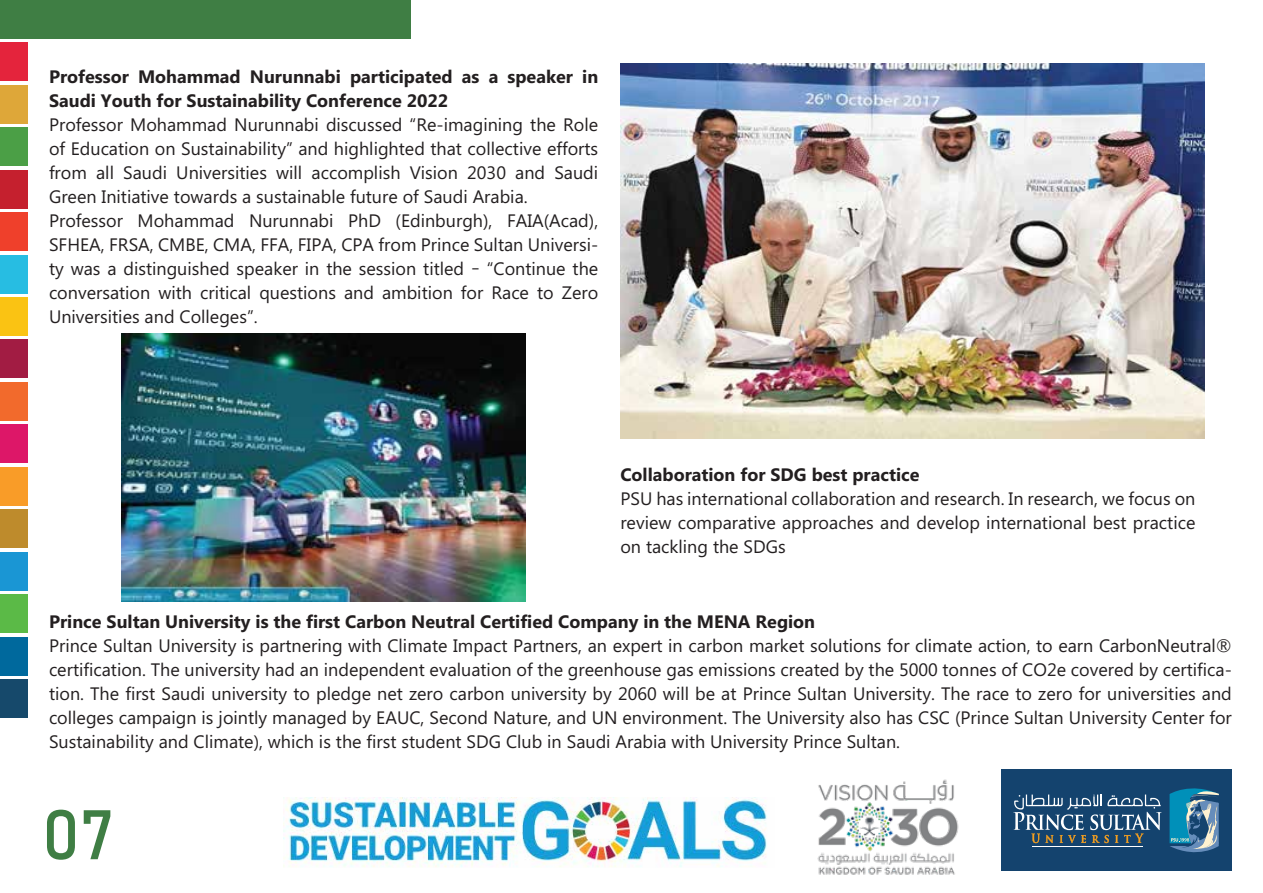
<style>
.page{position:relative;width:1263px;height:893px;background:#fff}
.page>*{position:absolute;margin:0;border:0;box-sizing:border-box;transform-origin:0 0}
.t1{font:69px "Bahnschrift";color:#3f7e44}
.t2{font:18px/24px "Microsoft Phags Pa";color:#231f20;text-align:justify}
.t3{font:700 18px/24px "Microsoft Phags Pa";color:#231f20}
</style>
<div class="page">
<img style="left:817px;top:779px;width:142px;height:96px">
<div style="left:1001px;top:769px;width:231px;height:102px;background:#14436e"></div>
<svg style="left:1169px;top:788px;width:50px;height:65px"></svg>
<hr style="left:1033px;top:846px;width:110px;height:1px;background:#fff">
<svg style="left:1013px;top:794px;width:148px;height:49px"></svg>
<div style="left:0;top:0;width:410px;height:39px;background:#3f7e44"></div>
<div style="left:0;top:42px;width:27px;height:39px;background:#e4243c"></div>
<div style="left:0;top:85px;width:27px;height:39px;background:#dea739"></div>
<div style="left:0;top:127px;width:27px;height:39px;background:#4b9f46"></div>
<div style="left:0;top:170px;width:27px;height:39px;background:#c5202e"></div>
<div style="left:0;top:212px;width:27px;height:39px;background:#ef402b"></div>
<div style="left:0;top:255px;width:27px;height:38px;background:#27bde2"></div>
<div style="left:0;top:297px;width:27px;height:39px;background:#fac313"></div>
<div style="left:0;top:340px;width:27px;height:38px;background:#a21c43"></div>
<div style="left:0;top:382px;width:27px;height:39px;background:#f26a2c"></div>
<div style="left:0;top:424px;width:27px;height:39px;background:#dd1768"></div>
<div style="left:0;top:467px;width:27px;height:39px;background:#f99c28"></div>
<div style="left:0;top:509px;width:27px;height:39px;background:#be8b2c"></div>
<div style="left:0;top:552px;width:27px;height:39px;background:#1a96d4"></div>
<div style="left:0;top:594px;width:27px;height:39px;background:#5bba47"></div>
<div style="left:0;top:637px;width:27px;height:38px;background:#00699d"></div>
<div style="left:0;top:679px;width:27px;height:39px;background:#16496b"></div>
<img style="left:283px;top:798px;width:484px;height:69px">
<img style="left:122px;top:333px;width:403px;height:269px">
<img style="left:620px;top:64px;width:584px;height:374px">
<p class="t3" style="left:49px;top:64px;width:551px">Professor Mohammad Nurunnabi participated as a speaker in<br>Saudi Youth for Sustainability Conference 2022</p>
<p class="t2" style="left:49px;top:112px;width:551px;text-align:left">Professor Mohammad Nurunnabi discussed “Re-imagining the Role of Education on Sustainability” and highlighted that collective efforts from all Saudi Universities will accomplish Vision 2030 and Saudi Green Initiative towards a sustainable future of Saudi Arabia.<br>Professor Mohammad Nurunnabi PhD (Edinburgh), FAIA(Acad), SFHEA, FRSA, CMBE, CMA, FFA, FIPA, CPA from Prince Sultan Universi&shy;ty was a distinguished speaker in the session titled – “Continue the conversation with critical questions and ambition for Race to Zero Universities and Colleges”.</p>
<p class="t3" style="left:620px;top:461px;width:301px">Collaboration for SDG best practice</p>
<p class="t2" style="left:620px;top:485px;width:576px">PSU has international collaboration and research. In research, we focus on review comparative approaches and develop international best practice on tackling the SDGs</p>
<p class="t3" style="left:49px;top:609px;width:768px">Prince Sultan University is the first Carbon Neutral Certified Company in the MENA Region</p>
<p class="t2" style="left:49px;top:633px;width:1184px">Prince Sultan University is partnering with Climate Impact Partners, an expert in carbon market solutions for climate action, to earn CarbonNeutral® certification. The university had an independent evaluation of the greenhouse gas emissions created by the 5000 tonnes of CO2e covered by certifica&shy;tion. The first Saudi university to pledge net zero carbon university by 2060 will be at Prince Sultan University. The race to zero for universities and colleges campaign is jointly managed by EAUC, Second Nature, and UN environment. The University also has CSC (Prince Sultan University Center for Sustainability and Climate), which is the first student SDG Club in Saudi Arabia with University Prince Sultan.</p>
<h1 class="t1" style="left:42px;top:782px;width:74px">07</h1>
</div>
